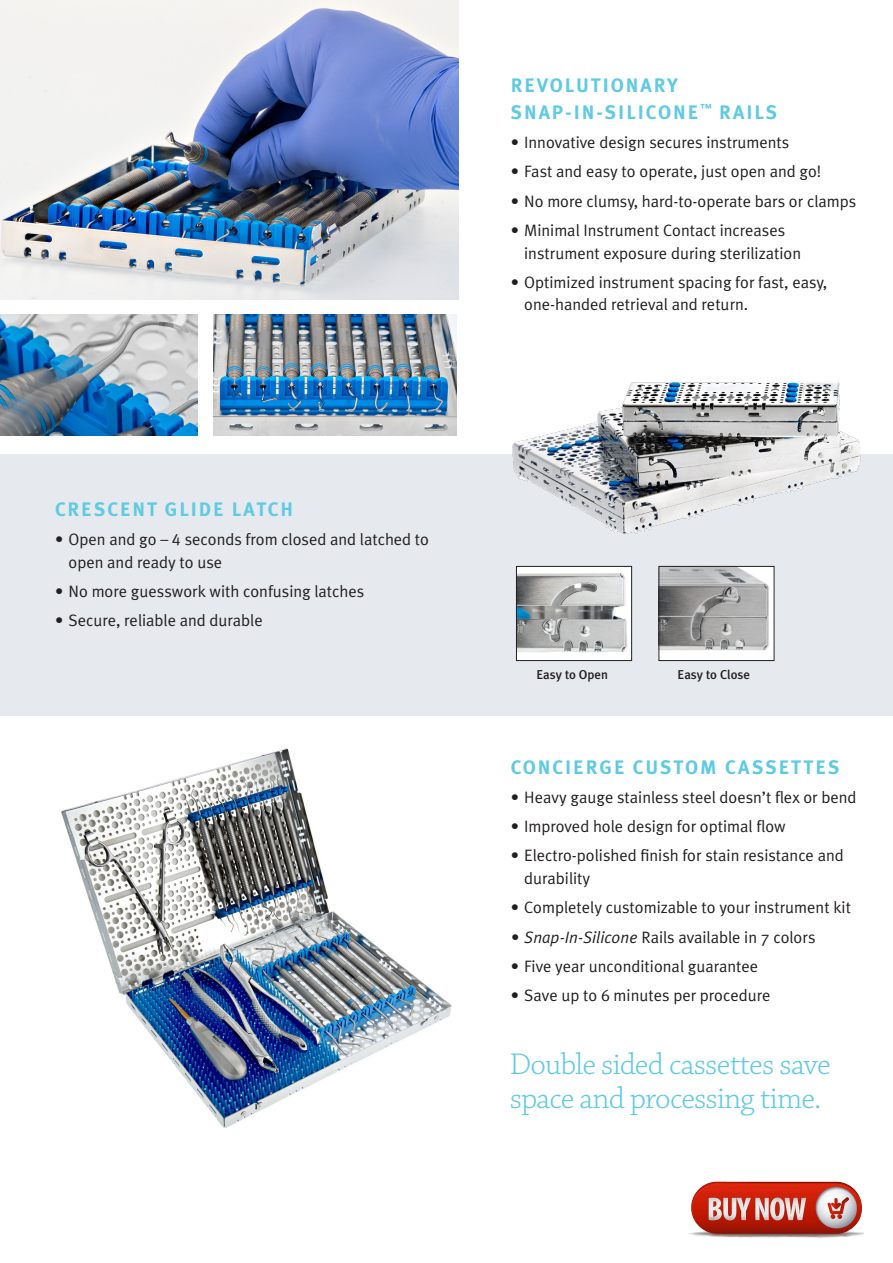
<style>
.page{position:relative;width:893px;height:1263px;background:#fff}
.page>*{position:absolute;margin:0;border:0;box-sizing:border-box;transform-origin:0 0}
.t1{font:300 31.5px/34.5px "Chaparral Pro";letter-spacing:-.025em;color:#5fcae3}
.t2{font:19.5px/27px "Meta Plus Bold Caps";letter-spacing:.1em;color:#5fcae3}
.t3{font:16.5px/22.5px "Meta Plus Normal";color:#231f20}
.t4{font:500 12.9px "Meta Plus";color:#231f20}
.s1{font-family:"Meta Plus Normal Caps"}
.s2{font-style:italic}
</style>
<div class="page">
<div style="left:0;top:454px;width:893px;height:261px;background:#e6e9ed"></div>
<img style="left:0;top:0;width:459px;height:299px">
<img style="left:214px;top:314px;width:243px;height:122px">
<img style="left:1px;top:314px;width:196px;height:122px">
<img style="left:61px;top:748px;width:391px;height:380px">
<img style="left:512px;top:382px;width:349px;height:153px">
<img style="left:661px;top:568px;width:111px;height:90px">
<div style="left:659px;top:566px;width:115px;height:95px;border:1px solid #231f20"></div>
<div style="left:516px;top:566px;width:116px;height:94px;background:#fff"></div>
<img style="left:518px;top:573px;width:109px;height:80px">
<div style="left:516px;top:566px;width:116px;height:95px;border:1px solid #231f20"></div>
<img style="left:689px;top:1181px;width:174px;height:57px">
<p class="t2" style="left:55px;top:495px;width:240px">CRESCENT GLIDE LATCH</p>
<p class="t3" style="left:69px;top:528px;width:362px;text-indent:-13px">• Open and go – <span class="s1">4</span> seconds from closed and latched to open and ready to use</p>
<p class="t3" style="left:55px;top:580px;width:311px">• No more guesswork with confusing latches</p>
<p class="t3" style="left:55px;top:609px;width:209px">• Secure, reliable and durable</p>
<p class="t2" style="left:511px;top:72px;width:268px">REVOLUTIONARY<br>SNAP-IN-SILICONE<sup>™</sup> RAILS</p>
<p class="t3" style="left:511px;top:131px;width:280px">• Innovative design secures instruments</p>
<p class="t3" style="left:511px;top:160px;width:312px">• Fast and easy to operate, just open and go!</p>
<p class="t3" style="left:511px;top:190px;width:347px">• No more clumsy, hard-to-operate bars or clamps</p>
<p class="t3" style="left:524px;top:219px;width:278px;text-indent:-13px">• Minimal Instrument Contact increases instrument exposure during sterilization</p>
<p class="t3" style="left:524px;top:271px;width:304px;text-indent:-13px">• Optimized instrument spacing for fast, easy, one-handed retrieval and return.</p>
<p class="t4" style="left:537px;top:667px;width:73px">Easy to Open</p>
<p class="t4" style="left:678px;top:667px;width:74px">Easy to Close</p>
<p class="t2" style="left:511px;top:753px;width:330px">CONCIERGE CUSTOM CASSETTES</p>
<p class="t3" style="left:511px;top:786px;width:347px">• Heavy gauge stainless steel doesn’t flex or bend</p>
<p class="t3" style="left:511px;top:815px;width:276px">• Improved hole design for optimal flow</p>
<p class="t3" style="left:524px;top:844px;width:321px;text-indent:-13px">• Electro-polished finish for stain resistance and durability</p>
<p class="t3" style="left:511px;top:896px;width:342px">• Completely customizable to your instrument kit</p>
<p class="t3" style="left:511px;top:925px;width:306px"><span class="s2">• Snap-In-Silicone</span> Rails available in 7 colors</p>
<p class="t3" style="left:511px;top:954px;width:249px">• Five year unconditional guarantee</p>
<p class="t3" style="left:511px;top:984px;width:261px">• Save up to 6 minutes per procedure</p>
<h1 class="t1" style="left:510px;top:1048px;width:322px">Double sided cassettes save space and processing time.</h1>
</div>
